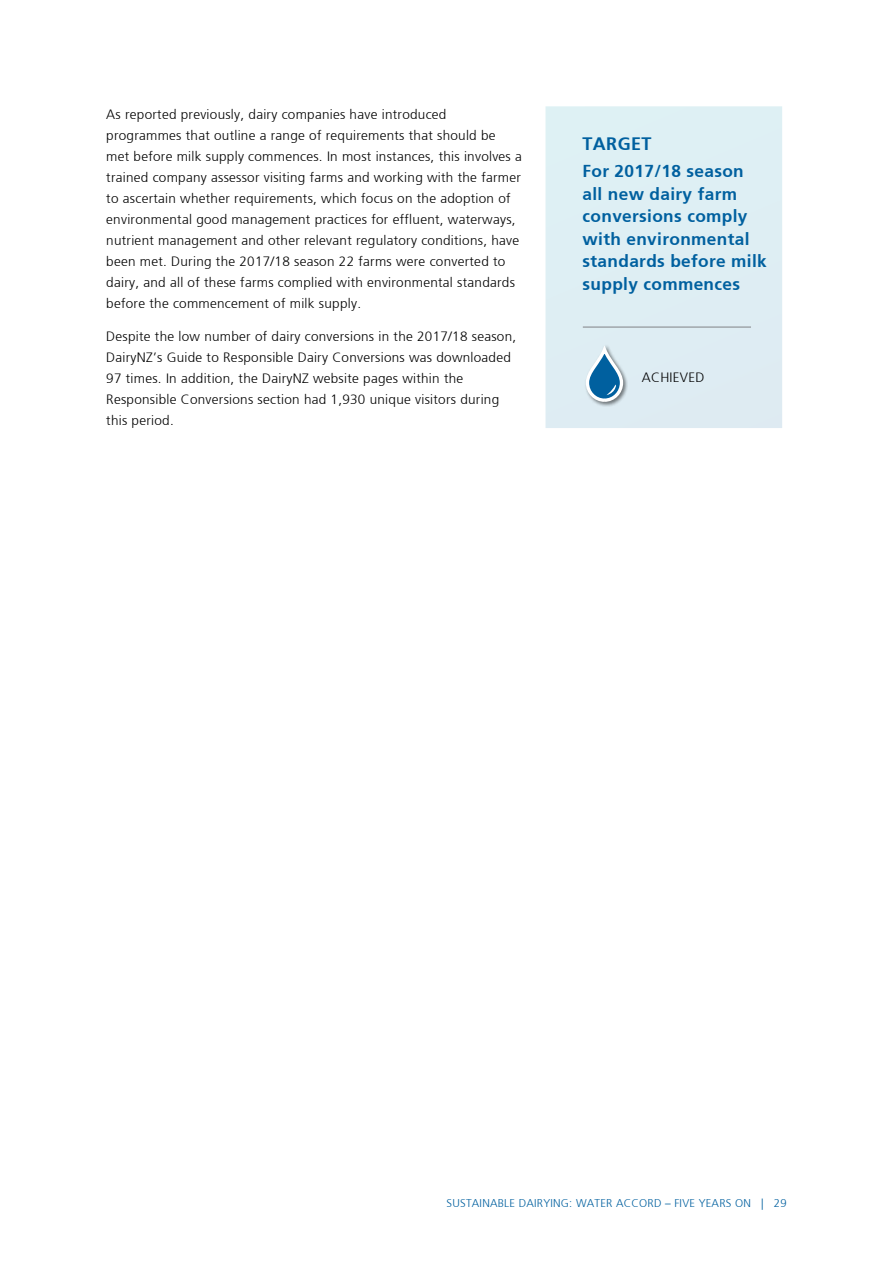
<style>
.page{position:relative;width:893px;height:1263px;background:#fff}
.page>*{position:absolute;margin:0;border:0;box-sizing:border-box;transform-origin:0 0}
.t1{font:700 18px "Frutiger";letter-spacing:.02em;color:#00609f}
.t2{font:700 17.25px/22.5px "Frutiger";letter-spacing:.02em;color:#00609f}
.t3{font:300 13.5px/21px "Frutiger";letter-spacing:.02em;color:#000}
.t4{font:300 11.25px "Frutiger";letter-spacing:.02em;color:#00609f}
</style>
<div class="page">
<div style="left:545px;top:106px;width:237px;height:322px;background:#deeef3"></div>
<hr style="left:583px;top:327px;width:168px;height:1px;background:#808285">
<div style="left:584px;top:344px;width:44px;height:63px;background:#000;opacity:.5"></div>
<svg style="left:586px;top:348px;width:37px;height:54px"></svg>
<svg style="left:606px;top:382px;width:11px;height:13px"></svg>
<p class="t3" style="left:106px;top:104px;width:417px">As reported previously, dairy companies have introduced programmes that outline a range of requirements that should be met before milk supply commences. In most instances, this involves a trained company assessor visiting farms and working with the farmer to ascertain whether requirements, which focus on the adoption of environmental good management practices for effluent, waterways, nutrient management and other relevant regulatory conditions, have been met. During the 2017/18 season 22 farms were converted to dairy, and all of these farms complied with environmental standards before the commencement of milk supply.</p>
<p class="t3" style="left:106px;top:326px;width:411px">Despite the low number of dairy conversions in the 2017/18 season, DairyNZ’s Guide to Responsible Dairy Conversions was downloaded 97 times. In addition, the DairyNZ website pages within the Responsible Conversions section had 1,930 unique visitors during this period.</p>
<h1 class="t1" style="left:583px;top:134px;width:70px">TARGET</h1>
<p class="t2" style="left:583px;top:160px;width:186px">For 2017/18 season all new dairy farm conversions comply with environmental standards before milk supply commences</p>
<p class="t3" style="left:642px;top:367px;width:64px">ACHIEVED</p>
<p class="t4" style="left:447px;top:1197px;width:342px">SUSTAINABLE DAIRYING: WATER ACCORD – FIVE YEARS ON | 29</p>
</div>
